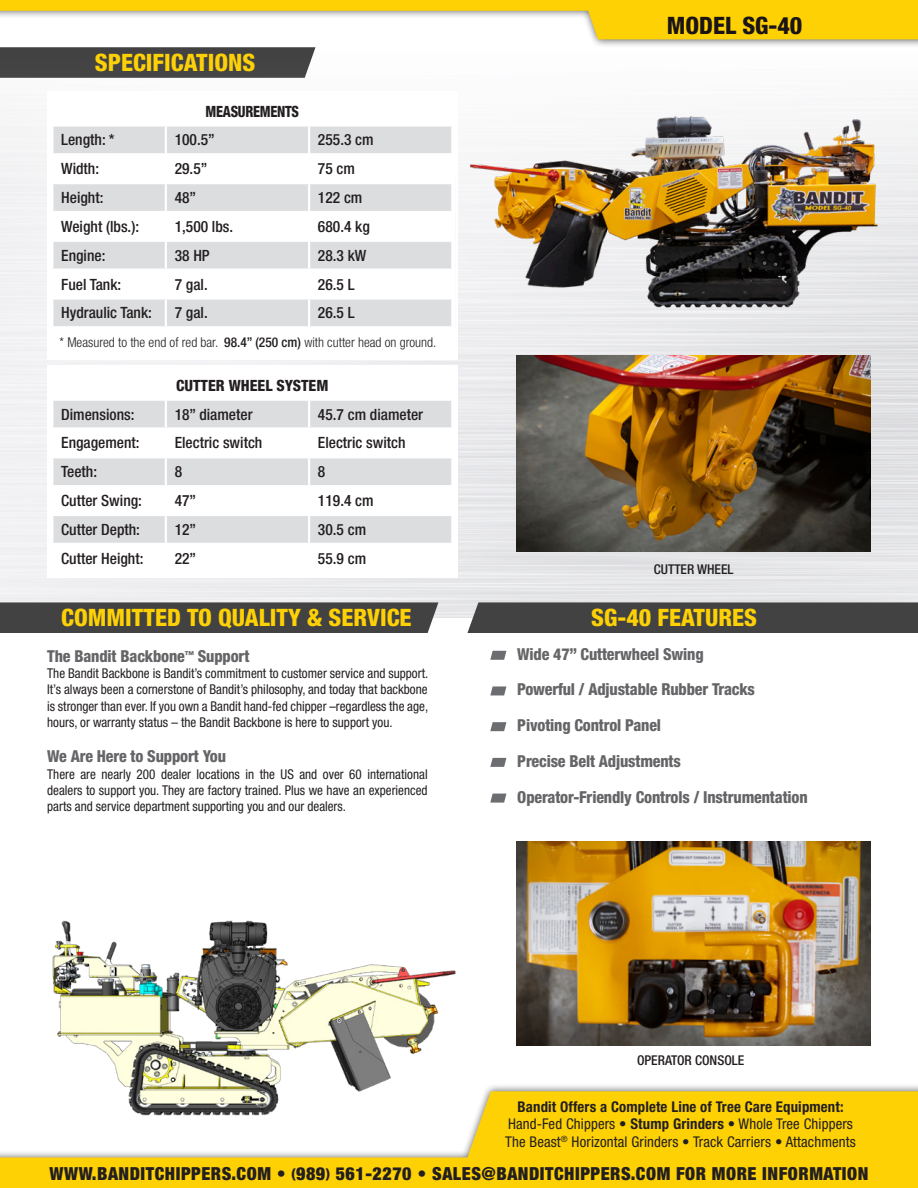
<style>
.page{position:relative;width:918px;height:1188px;background:#fff}
.page>*{position:absolute;margin:0;border:0;box-sizing:border-box;transform-origin:0 0}
.t1{font:800 condensed 24px "Helvetica Neue LT Std";color:#fed105}
.t2{font:800 condensed 24px "Helvetica Neue LT Std";color:#1a1415}
.t3{font:900 condensed 18px "Helvetica Neue LT Std";letter-spacing:.03em;color:#231f20}
.t4{font:800 condensed 16.5px "Helvetica Neue LT Std";letter-spacing:-.01em;color:#656568}
.t5{font:500 condensed 15.6px "Helvetica Neue LT Std";color:#231f20}
.t6{font:800 condensed 15.6px "Helvetica Neue LT Std";color:#231f20}
.t7{font:800 condensed 15.6px "Helvetica Neue LT Std";letter-spacing:-.02em;color:#231f20;scale:.9 1}
.t8{font:condensed 14.85px "Helvetica Neue LT Std";letter-spacing:.01em;color:#231f20}
.t9{font:700 condensed 14.85px "Helvetica Neue LT Std";letter-spacing:.01em;color:#231f20}
.t10{font:condensed 13.5px/16.2px "Helvetica Neue LT Std";color:#231f20;text-align:justify}
.t11{font:300 condensed 13.5px "Helvetica Neue LT Std";color:#231f20}
.t12{font:500 condensed 13.5px "Helvetica Neue LT Std";color:#231f20}
.s1{font-weight:500}
.s2{font-weight:700}
.s3{font-size:13.5px}
</style>
<div class="page">
<img style="left:0;top:109px;width:918px;height:509px">
<div style="left:0;top:48px;width:316px;height:30px;background:#444344"></div>
<div style="left:0;top:602px;width:438px;height:31px;background:#434243"></div>
<svg style="left:490px;top:651px;width:16px;height:9px"></svg>
<svg style="left:490px;top:686px;width:16px;height:9px"></svg>
<svg style="left:490px;top:722px;width:16px;height:9px"></svg>
<svg style="left:490px;top:758px;width:16px;height:9px"></svg>
<svg style="left:490px;top:794px;width:16px;height:9px"></svg>
<div style="left:467px;top:602px;width:451px;height:31px;background:#434243"></div>
<div style="left:0;top:1083px;width:918px;height:105px;background:#231f20;opacity:.75"></div>
<svg style="left:0;top:1091px;width:918px;height:97px;fill:#fed105"></svg>
<div style="left:47px;top:92px;width:410px;height:268px;background:#fff"></div>
<svg style="left:53px;top:127px;width:398px;height:199px;fill:#dcdddf"></svg>
<hr style="left:165px;top:127px;width:2px;height:26px;background:#fff">
<hr style="left:308px;top:127px;width:2px;height:26px;background:#fff">
<hr style="left:51px;top:153px;width:115px;height:2px;background:#fff">
<hr style="left:166px;top:153px;width:143px;height:2px;background:#fff">
<hr style="left:165px;top:155px;width:2px;height:27px;background:#fff">
<hr style="left:309px;top:153px;width:144px;height:2px;background:#fff">
<hr style="left:308px;top:155px;width:2px;height:27px;background:#fff">
<hr style="left:51px;top:182px;width:115px;height:2px;background:#fff">
<hr style="left:166px;top:182px;width:143px;height:2px;background:#fff">
<hr style="left:165px;top:184px;width:2px;height:27px;background:#fff">
<hr style="left:309px;top:182px;width:144px;height:2px;background:#fff">
<hr style="left:308px;top:184px;width:2px;height:27px;background:#fff">
<hr style="left:51px;top:211px;width:115px;height:2px;background:#fff">
<hr style="left:166px;top:211px;width:143px;height:2px;background:#fff">
<hr style="left:165px;top:213px;width:2px;height:27px;background:#fff">
<hr style="left:309px;top:211px;width:144px;height:2px;background:#fff">
<hr style="left:308px;top:213px;width:2px;height:27px;background:#fff">
<hr style="left:51px;top:240px;width:115px;height:2px;background:#fff">
<hr style="left:166px;top:240px;width:143px;height:2px;background:#fff">
<hr style="left:165px;top:242px;width:2px;height:27px;background:#fff">
<hr style="left:309px;top:240px;width:144px;height:2px;background:#fff">
<hr style="left:308px;top:242px;width:2px;height:27px;background:#fff">
<hr style="left:51px;top:269px;width:115px;height:2px;background:#fff">
<hr style="left:166px;top:269px;width:143px;height:2px;background:#fff">
<hr style="left:165px;top:271px;width:2px;height:26px;background:#fff">
<hr style="left:309px;top:269px;width:144px;height:2px;background:#fff">
<hr style="left:308px;top:271px;width:2px;height:26px;background:#fff">
<hr style="left:51px;top:297px;width:115px;height:3px;background:#fff">
<hr style="left:166px;top:297px;width:143px;height:3px;background:#fff">
<hr style="left:165px;top:300px;width:2px;height:26px;background:#fff">
<hr style="left:309px;top:297px;width:144px;height:3px;background:#fff">
<hr style="left:308px;top:300px;width:2px;height:26px;background:#fff">
<div style="left:47px;top:366px;width:410px;height:212px;background:#fff"></div>
<svg style="left:53px;top:401px;width:398px;height:142px;fill:#dcdddf"></svg>
<hr style="left:165px;top:401px;width:2px;height:26px;background:#fff">
<hr style="left:308px;top:401px;width:2px;height:26px;background:#fff">
<hr style="left:51px;top:427px;width:115px;height:3px;background:#fff">
<hr style="left:166px;top:427px;width:143px;height:3px;background:#fff">
<hr style="left:165px;top:430px;width:2px;height:26px;background:#fff">
<hr style="left:309px;top:427px;width:144px;height:3px;background:#fff">
<hr style="left:308px;top:430px;width:2px;height:26px;background:#fff">
<hr style="left:51px;top:456px;width:115px;height:2px;background:#fff">
<hr style="left:166px;top:456px;width:143px;height:2px;background:#fff">
<hr style="left:165px;top:458px;width:2px;height:27px;background:#fff">
<hr style="left:309px;top:456px;width:144px;height:2px;background:#fff">
<hr style="left:308px;top:458px;width:2px;height:27px;background:#fff">
<hr style="left:51px;top:485px;width:115px;height:2px;background:#fff">
<hr style="left:166px;top:485px;width:143px;height:2px;background:#fff">
<hr style="left:165px;top:487px;width:2px;height:27px;background:#fff">
<hr style="left:309px;top:485px;width:144px;height:2px;background:#fff">
<hr style="left:308px;top:487px;width:2px;height:27px;background:#fff">
<hr style="left:51px;top:514px;width:115px;height:2px;background:#fff">
<hr style="left:166px;top:514px;width:143px;height:2px;background:#fff">
<hr style="left:165px;top:516px;width:2px;height:27px;background:#fff">
<hr style="left:309px;top:514px;width:144px;height:2px;background:#fff">
<hr style="left:308px;top:516px;width:2px;height:27px;background:#fff">
<div style="left:0;top:0;width:918px;height:48px;background:#231f20;opacity:.75"></div>
<svg style="left:0;top:0;width:918px;height:39px"></svg>
<img style="left:14px;top:920px;width:480px;height:206px">
<img style="left:457px;top:109px;width:449px;height:221px">
<img style="left:516px;top:842px;width:354px;height:203px">
<img style="left:516px;top:355px;width:354px;height:196px">
<p class="t1" style="left:95px;top:48px;width:162px">SPECIFICATIONS</p>
<p class="t7" style="left:206px;top:101px;width:105px">MEASUREMENTS</p>
<p class="t5" style="left:61px;top:131px;width:55px">Length: *</p>
<p class="t5" style="left:175px;top:131px;width:42px">100.5”</p>
<p class="t5" style="left:318px;top:131px;width:57px">255.3 cm</p>
<p class="t5" style="left:61px;top:159px;width:39px">Width:</p>
<p class="t5" style="left:175px;top:159px;width:34px">29.5”</p>
<p class="t5" style="left:318px;top:159px;width:39px">75 cm</p>
<p class="t5" style="left:61px;top:188px;width:44px">Height:</p>
<p class="t5" style="left:175px;top:188px;width:23px">48”</p>
<p class="t5" style="left:318px;top:188px;width:46px">122 cm</p>
<p class="t5" style="left:61px;top:217px;width:79px">Weight (lbs.):</p>
<p class="t5" style="left:175px;top:217px;width:60px">1,500 lbs.</p>
<p class="t5" style="left:318px;top:217px;width:53px">680.4 kg</p>
<p class="t5" style="left:61px;top:246px;width:46px">Engine:</p>
<p class="t5" style="left:175px;top:246px;width:37px">38 HP</p>
<p class="t5" style="left:318px;top:246px;width:50px">28.3 kW</p>
<p class="t5" style="left:61px;top:275px;width:62px">Fuel Tank:</p>
<p class="t5" style="left:175px;top:275px;width:35px">7 gal.</p>
<p class="t5" style="left:318px;top:275px;width:38px">26.5 L</p>
<p class="t5" style="left:61px;top:304px;width:92px">Hydraulic Tank:</p>
<p class="t5" style="left:175px;top:304px;width:35px">7 gal.</p>
<p class="t5" style="left:318px;top:304px;width:38px">26.5 L</p>
<p class="t11" style="left:60px;top:335px;width:378px">* Measured to the end of red bar. <span class="s1">98.4” (250 cm)</span> with cutter head on ground.</p>
<p class="t6" style="left:176px;top:376px;width:154px">CUTTER WHEEL SYSTEM</p>
<p class="t5" style="left:61px;top:405px;width:75px">Dimensions:</p>
<p class="t5" style="left:175px;top:405px;width:79px">18” diameter</p>
<p class="t5" style="left:318px;top:405px;width:107px">45.7 cm diameter</p>
<p class="t5" style="left:61px;top:434px;width:80px">Engagement:</p>
<p class="t5" style="left:175px;top:434px;width:89px">Electric switch</p>
<p class="t5" style="left:318px;top:434px;width:89px">Electric switch</p>
<p class="t5" style="left:61px;top:462px;width:37px">Teeth:</p>
<p class="t5" style="left:175px;top:462px;width:9px">8</p>
<p class="t5" style="left:318px;top:462px;width:9px">8</p>
<p class="t5" style="left:61px;top:491px;width:82px">Cutter Swing:</p>
<p class="t5" style="left:175px;top:491px;width:23px">47”</p>
<p class="t5" style="left:318px;top:491px;width:57px">119.4 cm</p>
<p class="t5" style="left:61px;top:520px;width:80px">Cutter Depth:</p>
<p class="t5" style="left:175px;top:520px;width:23px">12”</p>
<p class="t5" style="left:318px;top:520px;width:50px">30.5 cm</p>
<p class="t5" style="left:61px;top:549px;width:84px">Cutter Height:</p>
<p class="t5" style="left:175px;top:549px;width:23px">22”</p>
<p class="t5" style="left:318px;top:549px;width:50px">55.9 cm</p>
<p class="t1" style="left:61px;top:603px;width:352px">COMMITTED TO QUALITY &amp; SERVICE</p>
<p class="t4" style="left:47px;top:646px;width:204px">The Bandit Backbone<sup>™</sup> Support</p>
<p class="t10" style="left:47px;top:665px;width:382px">The Bandit Backbone is Bandit’s commitment to customer service and support.<br>It’s always been a cornerstone of Bandit’s philosophy, and today that backbone is stronger than ever. If you own a Bandit hand-fed chipper –regardless the age, hours, or warranty status – the Bandit Backbone is here to support you.</p>
<p class="t4" style="left:47px;top:746px;width:180px">We Are Here to Support You</p>
<p class="t10" style="left:47px;top:766px;width:382px">There are nearly 200 dealer locations in the US and over 60 international dealers to support you. They are factory trained. Plus we have an experienced parts and service department supporting you and our dealers.</p>
<p class="t2" style="left:667px;top:11px;width:137px">MODEL SG-40</p>
<p class="t12" style="left:654px;top:561px;width:81px">CUTTER WHEEL</p>
<p class="t1" style="left:591px;top:603px;width:167px">SG-40 FEATURES</p>
<p class="t4" style="left:517px;top:644px;width:188px">Wide 47” Cutterwheel Swing</p>
<p class="t4" style="left:517px;top:679px;width:239px">Powerful / Adjustable Rubber Tracks</p>
<p class="t4" style="left:517px;top:715px;width:145px">Pivoting Control Panel</p>
<p class="t4" style="left:517px;top:751px;width:165px">Precise Belt Adjustments</p>
<p class="t4" style="left:517px;top:786px;width:292px">Operator-Friendly Controls / Instrumentation</p>
<p class="t12" style="left:637px;top:1053px;width:109px">OPERATOR CONSOLE</p>
<p class="t9" style="left:517px;top:1097px;width:328px">Bandit Offers a Complete Line of Tree Care Equipment:</p>
<p class="t8" style="left:508px;top:1115px;width:346px">Hand-Fed Chippers • <span class="s2">Stump Grinders</span> • Whole Tree Chippers</p>
<p class="t8" style="left:505px;top:1133px;width:352px">The Beast<sup>®</sup> Horizontal Grinders • Track Carriers • Attachments</p>
<p class="t3" style="left:50px;top:1162px;width:820px">WWW.BANDITCHIPPERS.COM • <span class="s3">(</span>989<span class="s3">)</span> 561-2270 • SALES@BANDITCHIPPERS.COM FOR MORE INFORMATION</p>
</div>
